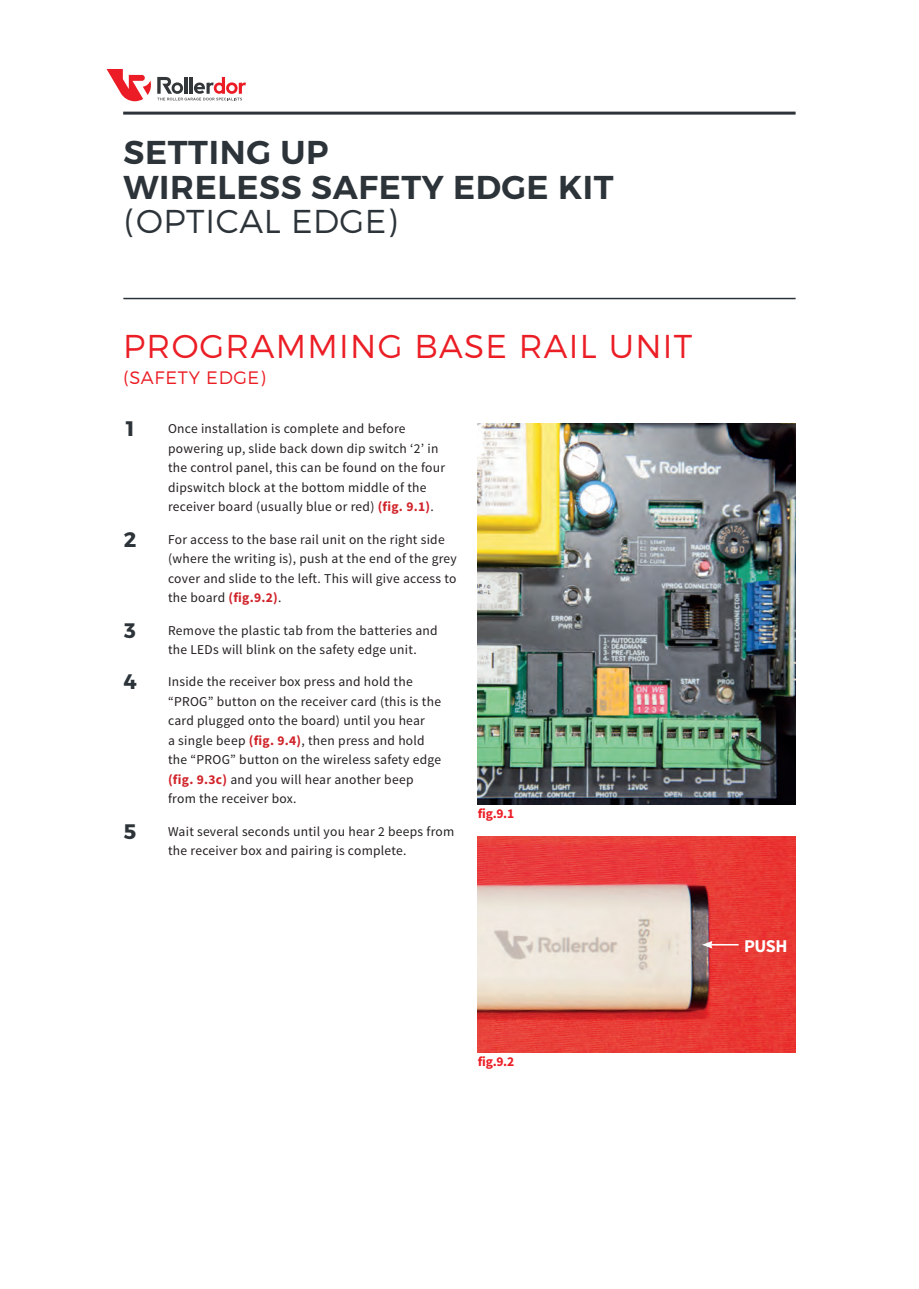
<style>
.page{position:relative;width:919px;height:1289px;background:#fff}
.page>*{position:absolute;margin:0;border:0;box-sizing:border-box;transform-origin:0 0}
.t1{font:600 33px/34.5px "Montserrat";letter-spacing:.02em;color:#2c3339}
.t2{font:300 33px "Montserrat";letter-spacing:.04em;color:#eb1d25}
.t3{font:300 33px "Montserrat";letter-spacing:.02em;color:#2c3339}
.t4{font:700 21px "Montserrat";color:#2c3339}
.t5{font:300 18px "Montserrat";letter-spacing:.04em;color:#eb1d25}
.t6{font:700 18px "Source Sans Pro";color:#fff}
.t7{font:13.5px/19.5px "Source Sans Pro";letter-spacing:.02em;color:#231f20}
.t8{font:700 13.5px "Source Sans Pro";letter-spacing:-.02em;color:#eb1d25}
.s1{font-weight:700;color:#d1232a}
</style>
<div class="page">
<hr style="left:123px;top:112px;width:672px;height:3px;background:#2c3339">
<hr style="left:123px;top:298px;width:672px;height:1px;background:#2c3339">
<img style="left:478px;top:423px;width:317px;height:381px">
<img style="left:478px;top:837px;width:317px;height:215px">
<svg style="left:702px;top:940px;width:36px;height:8px"></svg>
<svg style="left:106px;top:69px;width:45px;height:32px"></svg>
<svg style="left:157px;top:77px;width:89px;height:23px"></svg>
<h1 class="t1" style="left:123px;top:135px;width:492px">SETTING UP<br>WIRELESS SAFETY EDGE KIT</h1>
<h1 class="t3" style="left:123px;top:201px;width:276px">(OPTICAL EDGE)</h1>
<h1 class="t2" style="left:123px;top:326px;width:570px">PROGRAMMING BASE RAIL UNIT</h1>
<h3 class="t5" style="left:123px;top:366px;width:144px">(SAFETY EDGE)</h3>
<h2 class="t4" style="left:126px;top:416px;width:10px">1</h2>
<p class="t7" style="left:168px;top:419px;width:278px">Once installation is complete and before powering up, slide back down dip switch ‘2’ in the control panel, this can be found on the four dipswitch block at the bottom middle of the receiver board (usually blue or red) <span class="s1">(fig. 9.1)</span>.</p>
<h2 class="t4" style="left:124px;top:526px;width:14px">2</h2>
<p class="t7" style="left:168px;top:529px;width:290px">For access to the base rail unit on the right side (where the writing is), push at the end of the grey cover and slide to the left. This will give access to the board <span class="s1">(fig.9.2)</span>.</p>
<h2 class="t4" style="left:124px;top:617px;width:13px">3</h2>
<p class="t7" style="left:168px;top:620px;width:271px">Remove the plastic tab from the batteries and the LEDs will blink on the safety edge unit.</p>
<h2 class="t4" style="left:123px;top:668px;width:15px">4</h2>
<p class="t7" style="left:168px;top:672px;width:274px">Inside the receiver box press and hold the “PROG” button on the receiver card (this is the card plugged onto the board) until you hear<br>a single beep <span class="s1">(fig. 9.4)</span>, then press and hold the “PROG” button on the wireless safety edge <span class="s1">(fig. 9.3c)</span> and you will hear another beep from the receiver box.</p>
<h2 class="t4" style="left:124px;top:818px;width:14px">5</h2>
<p class="t7" style="left:168px;top:821px;width:288px">Wait several seconds until you hear 2 beeps from the receiver box and pairing is complete.</p>
<p class="t8" style="left:478px;top:805px;width:38px">fig.9.1</p>
<p class="t8" style="left:478px;top:1052px;width:38px">fig.9.2</p>
<h3 class="t6" style="left:744px;top:934px;width:45px">PUSH</h3>
</div>
